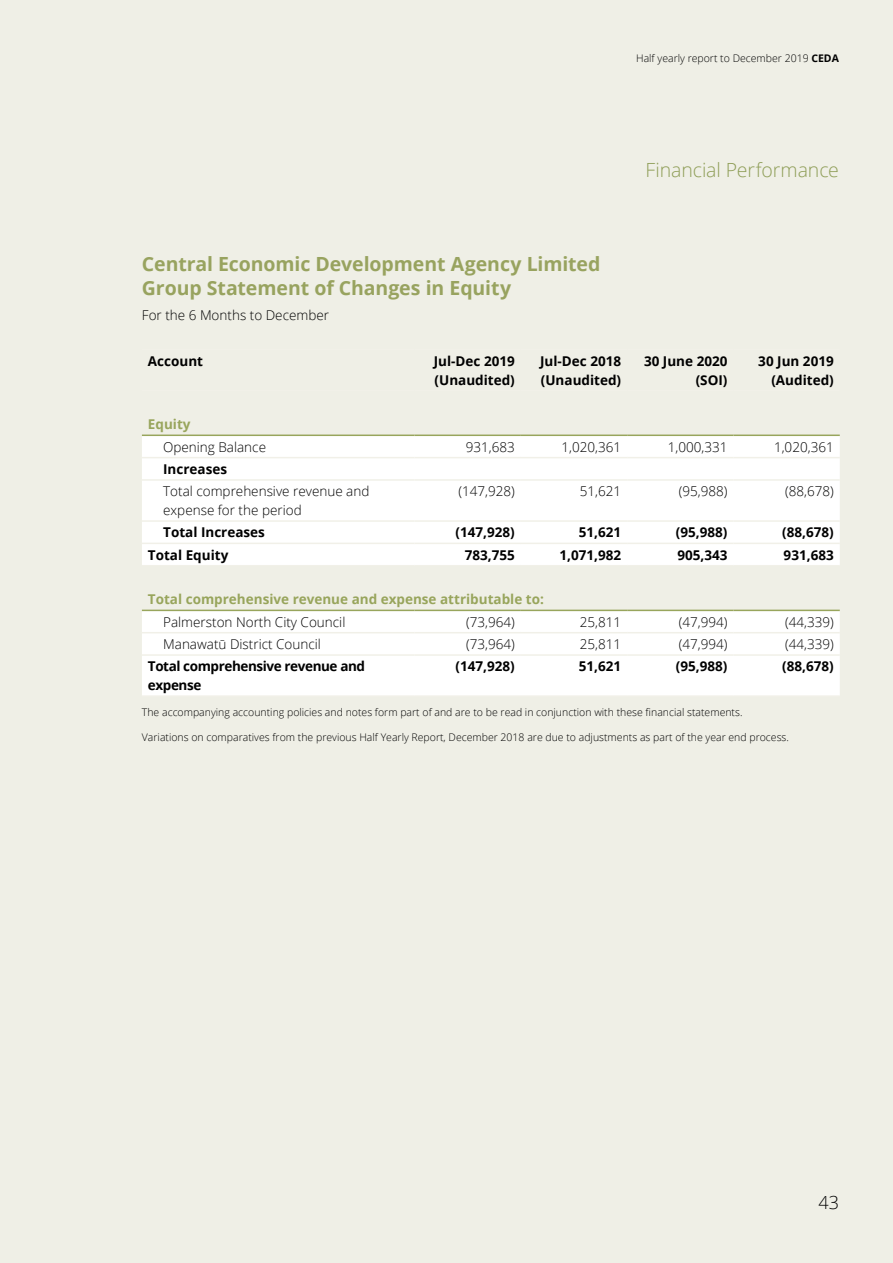
<style>
.page{position:relative;width:893px;height:1263px;background:#efefe6}
.page>*{position:absolute;margin:0;border:0;box-sizing:border-box;transform-origin:0 0}
.t1{font:700 19.5px/24px "Open Sans";letter-spacing:-.005em;color:#98a35f}
.t2{font:300 19.5px "Open Sans";letter-spacing:-.005em;color:#8f9e58}
.t3{font:300 18px "Open Sans";color:#000}
.t4{font:300 13.5px/18.8px "Open Sans";color:#000}
.t5{font:700 13.5px/18.8px "Open Sans";color:#000}
.t6{font:700 13.5px "Open Sans";color:#98a55c}
.t7{font:700 13.5px/18.8px "Open Sans";letter-spacing:-.03em;color:#000}
.t8{font:300 10.5px "Open Sans";color:#000}
.s1{font-weight:700}
</style>
<div class="page">
<svg style="left:142px;top:436px;width:698px;height:259px;fill:#fff"></svg>
<hr style="left:142px;top:457px;width:273px;height:1px;background:#f1f0e8">
<hr style="left:415px;top:457px;width:106px;height:1px;background:#f1f0e8">
<hr style="left:521px;top:457px;width:106px;height:1px;background:#f1f0e8">
<hr style="left:627px;top:457px;width:106px;height:1px;background:#f1f0e8">
<hr style="left:733px;top:457px;width:107px;height:1px;background:#f1f0e8">
<hr style="left:142px;top:479px;width:273px;height:2px;background:#f1f0e8">
<hr style="left:415px;top:479px;width:106px;height:2px;background:#f1f0e8">
<hr style="left:521px;top:479px;width:106px;height:2px;background:#f1f0e8">
<hr style="left:627px;top:479px;width:106px;height:2px;background:#f1f0e8">
<hr style="left:733px;top:479px;width:107px;height:2px;background:#f1f0e8">
<hr style="left:142px;top:520px;width:273px;height:2px;background:#f1f0e8">
<hr style="left:415px;top:520px;width:106px;height:2px;background:#f1f0e8">
<hr style="left:521px;top:520px;width:106px;height:2px;background:#f1f0e8">
<hr style="left:627px;top:520px;width:106px;height:2px;background:#f1f0e8">
<hr style="left:733px;top:520px;width:107px;height:2px;background:#f1f0e8">
<hr style="left:142px;top:543px;width:273px;height:1px;background:#f1f0e8">
<hr style="left:415px;top:543px;width:106px;height:1px;background:#f1f0e8">
<hr style="left:521px;top:543px;width:106px;height:1px;background:#f1f0e8">
<hr style="left:627px;top:543px;width:106px;height:1px;background:#f1f0e8">
<hr style="left:733px;top:543px;width:107px;height:1px;background:#f1f0e8">
<hr style="left:142px;top:632px;width:273px;height:1px;background:#f1f0e8">
<hr style="left:415px;top:632px;width:106px;height:1px;background:#f1f0e8">
<hr style="left:521px;top:632px;width:106px;height:1px;background:#f1f0e8">
<hr style="left:627px;top:632px;width:106px;height:1px;background:#f1f0e8">
<hr style="left:733px;top:632px;width:107px;height:1px;background:#f1f0e8">
<hr style="left:142px;top:654px;width:273px;height:2px;background:#f1f0e8">
<hr style="left:415px;top:654px;width:106px;height:2px;background:#f1f0e8">
<hr style="left:521px;top:654px;width:106px;height:2px;background:#f1f0e8">
<hr style="left:627px;top:654px;width:106px;height:2px;background:#f1f0e8">
<hr style="left:733px;top:654px;width:107px;height:2px;background:#f1f0e8">
<hr style="left:142px;top:434px;width:273px;height:2px;background:#98a55c">
<hr style="left:415px;top:434px;width:106px;height:2px;background:#98a55c">
<hr style="left:521px;top:434px;width:106px;height:2px;background:#98a55c">
<hr style="left:627px;top:434px;width:106px;height:2px;background:#98a55c">
<hr style="left:733px;top:434px;width:107px;height:2px;background:#98a55c">
<hr style="left:142px;top:610px;width:273px;height:1px;background:#98a55c">
<hr style="left:415px;top:610px;width:106px;height:1px;background:#98a55c">
<hr style="left:521px;top:610px;width:106px;height:1px;background:#98a55c">
<hr style="left:627px;top:610px;width:106px;height:1px;background:#98a55c">
<hr style="left:733px;top:610px;width:107px;height:1px;background:#98a55c">
<hr style="left:142px;top:565px;width:273px;height:1px;background:#f1f0e8">
<hr style="left:415px;top:565px;width:106px;height:1px;background:#f1f0e8">
<hr style="left:521px;top:565px;width:106px;height:1px;background:#f1f0e8">
<hr style="left:627px;top:565px;width:106px;height:1px;background:#f1f0e8">
<hr style="left:733px;top:565px;width:107px;height:1px;background:#f1f0e8">
<p class="t8" style="left:636px;top:51px;width:204px">Half yearly report to December 2019 <span class="s1">CEDA</span></p>
<h1 class="t1" style="left:142px;top:251px;width:460px">Central Economic Development Agency Limited<br>Group Statement of Changes in Equity</h1>
<p class="t4" style="left:142px;top:305px;width:189px">For the 6 Months to December</p>
<h1 class="t2" style="left:645px;top:156px;width:195px">Financial Performance</h1>
<p class="t5" style="left:148px;top:351px;width:57px">Account</p>
<p class="t5" style="left:434px;top:351px;width:83px">Jul-Dec 2019 (Unaudited)</p>
<p class="t5" style="left:540px;top:351px;width:83px">Jul-Dec 2018 (Unaudited)</p>
<p class="t5" style="left:644px;top:351px;width:85px;text-align:right">30 June 2020 (SOI)</p>
<p class="t5" style="left:758px;top:351px;width:77px;text-align:right">30 Jun 2019 (Audited)</p>
<p class="t6" style="left:148px;top:415px;width:44px">Equity</p>
<p class="t4" style="left:163px;top:437px;width:104px">Opening Balance</p>
<p class="t4" style="left:466px;top:437px;width:51px">931,683</p>
<p class="t4" style="left:561px;top:437px;width:61px">1,020,361</p>
<p class="t4" style="left:668px;top:437px;width:61px">1,000,331</p>
<p class="t4" style="left:774px;top:437px;width:61px">1,020,361</p>
<p class="t5" style="left:163px;top:459px;width:65px">Increases</p>
<p class="t4" style="left:163px;top:482px;width:208px">Total comprehensive revenue and expense for the period</p>
<p class="t4" style="left:458px;top:482px;width:58px">(147,928)</p>
<p class="t4" style="left:580px;top:482px;width:43px">51,621</p>
<p class="t4" style="left:679px;top:482px;width:50px">(95,988)</p>
<p class="t4" style="left:785px;top:482px;width:50px">(88,678)</p>
<p class="t5" style="left:163px;top:523px;width:103px">Total Increases</p>
<p class="t5" style="left:456px;top:523px;width:61px">(147,928)</p>
<p class="t5" style="left:579px;top:523px;width:44px">51,621</p>
<p class="t5" style="left:676px;top:523px;width:53px">(95,988)</p>
<p class="t5" style="left:782px;top:523px;width:53px">(88,678)</p>
<p class="t5" style="left:148px;top:545px;width:82px">Total Equity</p>
<p class="t5" style="left:465px;top:545px;width:52px">783,755</p>
<p class="t5" style="left:559px;top:545px;width:63px">1,071,982</p>
<p class="t5" style="left:677px;top:545px;width:52px">905,343</p>
<p class="t5" style="left:784px;top:545px;width:52px">931,683</p>
<p class="t6" style="left:148px;top:590px;width:397px">Total comprehensive revenue and expense attributable to:</p>
<p class="t4" style="left:163px;top:612px;width:184px">Palmerston North City Council</p>
<p class="t4" style="left:466px;top:612px;width:50px">(73,964)</p>
<p class="t4" style="left:580px;top:612px;width:43px">25,811</p>
<p class="t4" style="left:679px;top:612px;width:50px">(47,994)</p>
<p class="t4" style="left:785px;top:612px;width:50px">(44,339)</p>
<p class="t4" style="left:163px;top:634px;width:159px">Manawatū District Council</p>
<p class="t4" style="left:466px;top:634px;width:50px">(73,964)</p>
<p class="t4" style="left:580px;top:634px;width:43px">25,811</p>
<p class="t4" style="left:679px;top:634px;width:50px">(47,994)</p>
<p class="t4" style="left:785px;top:634px;width:50px">(44,339)</p>
<p class="t7" style="left:148px;top:657px;width:219px">Total comprehensive revenue and expense</p>
<p class="t5" style="left:456px;top:657px;width:61px">(147,928)</p>
<p class="t5" style="left:579px;top:657px;width:44px">51,621</p>
<p class="t5" style="left:676px;top:657px;width:53px">(95,988)</p>
<p class="t5" style="left:782px;top:657px;width:53px">(88,678)</p>
<p class="t8" style="left:142px;top:705px;width:602px">The accompanying accounting policies and notes form part of and are to be read in conjunction with these financial statements.</p>
<p class="t8" style="left:142px;top:730px;width:649px">Variations on comparatives from the previous Half Yearly Report, December 2018 are due to adjustments as part of the year end process.</p>
<h2 class="t3" style="left:818px;top:1190px;width:22px">43</h2>
</div>
